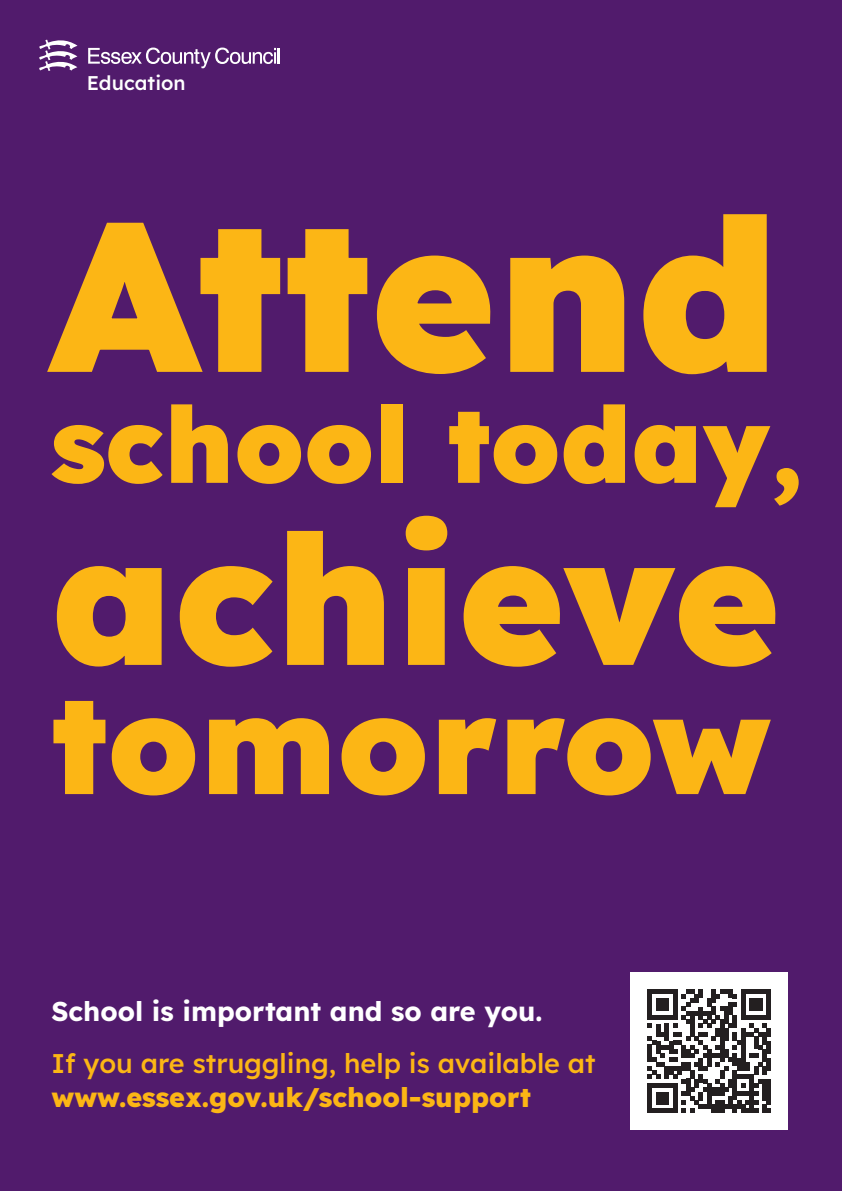
<style>
.page{position:relative;width:842px;height:1191px;background:#511b6c}
.page>*{position:absolute;margin:0;border:0;box-sizing:border-box;transform-origin:0 0}
.t1{font:900 213px "Lexend";color:#fcb615}
.t2{font:900 181px "Lexend";color:#fcb615}
.t3{font:900 139px "Lexend";color:#fcb615}
.t4{font:900 106px "Lexend";color:#fcb615}
.t5{font:500 27px "Lexend";color:#fcb615}
.t6{font:800 27px "Lexend";color:#fcb615}
.t7{font:700 27px "Lexend";color:#fff}
.t8{font:500 19.8px "Lexend";color:#fff}
</style>
<div class="page">
<svg style="left:39px;top:40px;width:38px;height:31px"></svg>
<svg style="left:88px;top:48px;width:192px;height:20px"></svg>
<div style="left:631px;top:972px;width:157px;height:158px;background:#fff"></div>
<svg style="left:648px;top:989px;width:123px;height:124px"></svg>
<p class="t8" style="left:87px;top:68px;width:100px">Education</p>
<h1 class="t1" style="left:51px;top:142px;width:730px">Attend</h1>
<h3 class="t4" style="left:51px;top:368px;width:753px">school today,</h3>
<h2 class="t2" style="left:51px;top:469px;width:730px">achieve</h2>
<h3 class="t3" style="left:51px;top:644px;width:722px">tomorrow</h3>
<p class="t7" style="left:51px;top:991px;width:493px">School is important and so are you.</p>
<p class="t5" style="left:51px;top:1043px;width:546px">If you are struggling, help is available at</p>
<p class="t6" style="left:51px;top:1078px;width:481px">www.essex.gov.uk/school-support</p>
</div>
